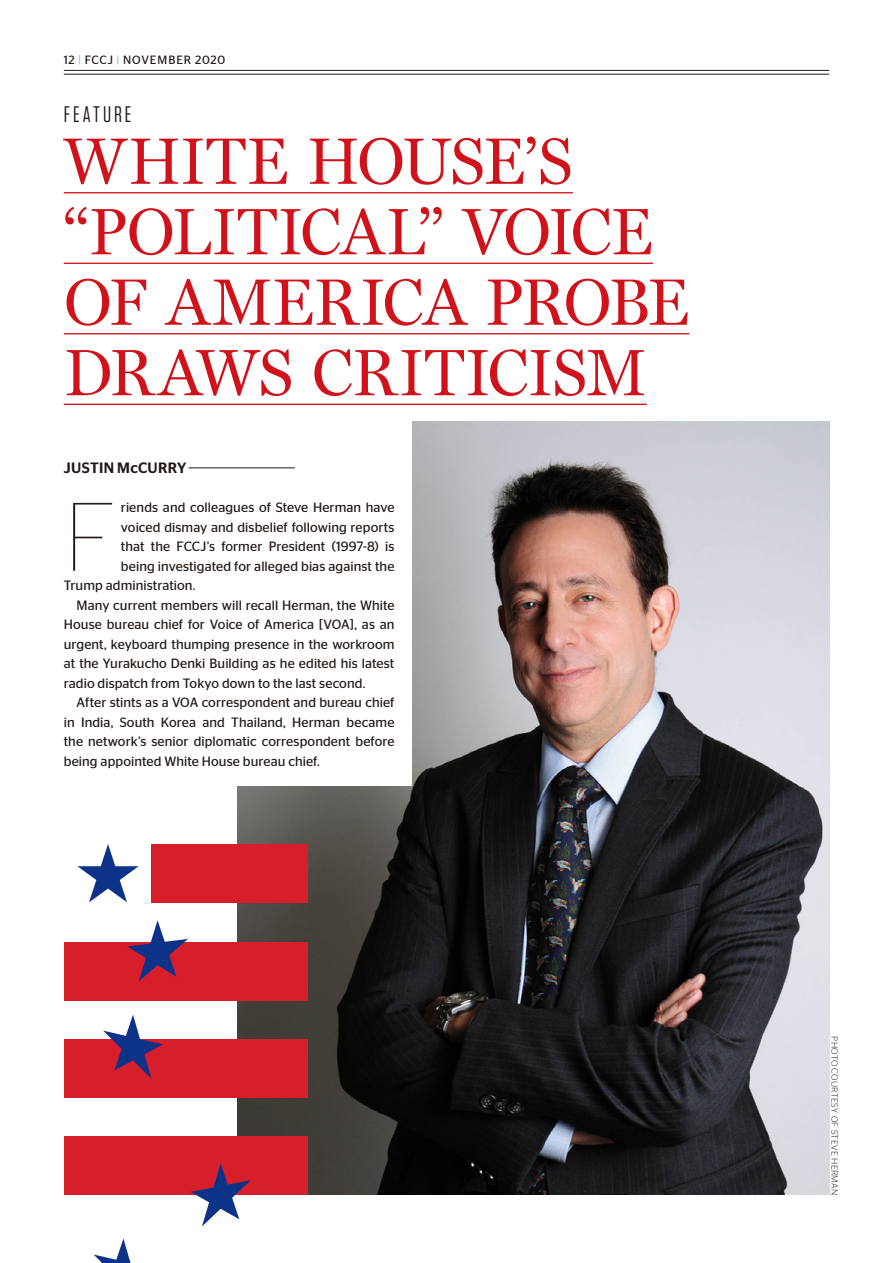
<style>
.page{position:relative;width:893px;height:1263px;background:#fff}
.page>*{position:absolute;margin:0;border:0;box-sizing:border-box;transform-origin:0 0}
.t1{font:100 97.05px "Stag Sans";color:#221815}
.t2{font:67.5px/70.5px "Miller Daily One";letter-spacing:-.015em;color:#d0121b}
.t3{font:22.5px "Tungsten";letter-spacing:.13em;color:#221815}
.t4{font:500 15px "Stag Sans";letter-spacing:.02em;color:#221815}
.t5{font:13.5px "Stag Sans";letter-spacing:.005em;color:#221815}
.t6{font:12px "Stag Sans";letter-spacing:.065em;color:#221815}
.t7{font:300 9px "Stag Sans";letter-spacing:.035em;color:#221815}
.s1{color:#7ecef4}
</style>
<div class="page">
<img style="left:238px;top:421px;width:591px;height:774px">
<div style="left:151px;top:415px;width:260px;height:370px;background:#fff"></div>
<hr style="left:64px;top:192px;width:509px;height:1px;background:#d0121b">
<hr style="left:64px;top:263px;width:589px;height:1px;background:#d0121b">
<hr style="left:64px;top:333px;width:625px;height:1px;background:#d0121b">
<hr style="left:64px;top:404px;width:583px;height:1px;background:#d0121b">
<hr style="left:189px;top:468px;width:106px;height:1px;background:#221815">
<div style="left:151px;top:844px;width:157px;height:58px;background:#d71e2b"></div>
<div style="left:64px;top:942px;width:244px;height:58px;background:#d71e2b"></div>
<div style="left:64px;top:1039px;width:244px;height:58px;background:#d71e2b"></div>
<div style="left:64px;top:1137px;width:244px;height:58px;background:#d71e2b"></div>
<svg style="left:77px;top:844px;width:62px;height:58px"></svg>
<svg style="left:127px;top:920px;width:61px;height:62px"></svg>
<svg style="left:191px;top:1163px;width:60px;height:64px"></svg>
<svg style="left:103px;top:1015px;width:60px;height:64px"></svg>
<svg style="left:94px;top:1238px;width:36px;height:25px"></svg>
<hr style="left:64px;top:74px;width:765px;height:1px;background:#221815">
<hr style="left:64px;top:70px;width:765px;height:1px;background:#221815">
<p class="t6" style="left:64px;top:53px;width:163px">12 <span class="s1">|</span> FCCJ <span class="s1">|</span> NOVEMBER 2020</p>
<h3 class="t3" style="left:64px;top:103px;width:69px">FEATURE</h3>
<h2 class="t2" style="left:64px;top:125px;width:627px">WHITE HOUSE’S “POLITICAL” VOICE<br>OF AMERICA PROBE<br>DRAWS CRITICISM</h2>
<p class="t4" style="left:64px;top:459px;width:124px">JUSTIN McCURRY</p>
<h1 class="t1" style="left:64px;top:483px;width:54px">F</h1>
<p class="t5" style="left:121px;top:500px;width:275px">riends and colleagues of Steve Herman have</p>
<p class="t5" style="left:121px;top:519px;width:275px">voiced dismay and disbelief following reports</p>
<p class="t5" style="left:121px;top:539px;width:275px">that the FCCJ’s former President (1997-8) is</p>
<p class="t5" style="left:121px;top:558px;width:275px">being investigated for alleged bias against the</p>
<p class="t5" style="left:64px;top:578px;width:133px">Trump administration.</p>
<p class="t5" style="left:77px;top:597px;width:319px">Many current members will recall Herman, the White</p>
<p class="t5" style="left:64px;top:617px;width:332px">House bureau chief for Voice of America [VOA], as an</p>
<p class="t5" style="left:64px;top:636px;width:332px">urgent, keyboard thumping presence in the workroom</p>
<p class="t5" style="left:64px;top:656px;width:332px">at the Yurakucho Denki Building as he edited his latest</p>
<p class="t5" style="left:64px;top:675px;width:303px">radio dispatch from Tokyo down to the last second.</p>
<p class="t5" style="left:77px;top:695px;width:319px">After stints as a VOA correspondent and bureau chief</p>
<p class="t5" style="left:64px;top:714px;width:332px">in India, South Korea and Thailand, Herman became</p>
<p class="t5" style="left:64px;top:734px;width:332px">the network’s senior diplomatic correspondent before</p>
<p class="t5" style="left:64px;top:753px;width:258px">being appointed White House bureau chief.</p>
<p class="t7" style="left:839px;top:1036px;width:160px;rotate:90deg">PHOTO COURTESY OF STEVE HERMAN</p>
</div>
